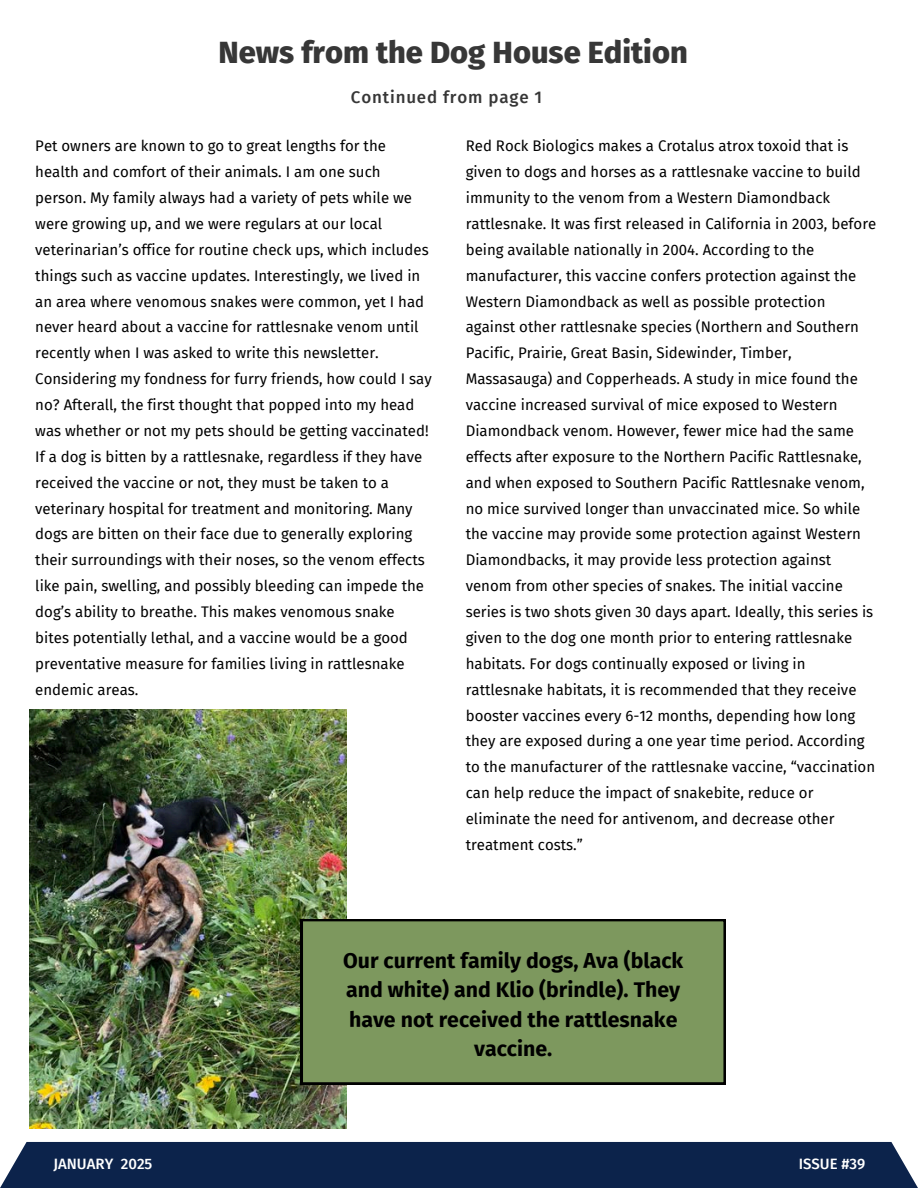
<style>
.page{position:relative;width:918px;height:1188px;background:#fff}
.page>*{position:absolute;margin:0;border:0;box-sizing:border-box;transform-origin:0 0}
.t1{font:800 30.9px "Fira Sans";color:#373737}
.t2{font:700 21.3px/29.5px "Fira Sans";color:#000;text-align:center}
.t3{font:500 16.95px "Fira Sans";letter-spacing:.05em;color:#373737}
.t4{font:15px/25.8px "Fira Sans";color:#000}
.t5{font:500 15px "Fira Sans";color:#fff}
</style>
<div class="page">
<div style="left:0;top:1142px;width:918px;height:46px;background:#0c234b"></div>
<img style="left:29px;top:709px;width:317px;height:420px">
<div style="left:301px;top:919px;width:425px;height:165px;background:#7d985e"></div>
<p class="t1" style="left:218px;top:34px;width:471px">News from the Dog House Edition</p>
<p class="t3" style="left:351px;top:87px;width:193px">Continued from page 1</p>
<p class="t4" style="left:35px;top:133px;width:398px">Pet owners are known to go to great lengths for the health and comfort of their animals. I am one such person. My family always had a variety of pets while we were growing up, and we were regulars at our local veterinarian’s office for routine check ups, which includes things such as vaccine updates. Interestingly, we lived in an area where venomous snakes were common, yet I had never heard about a vaccine for rattlesnake venom until recently when I was asked to write this newsletter.<br>Considering my fondness for furry friends, how could I say no? Afterall, the first thought that popped into my head was whether or not my pets should be getting vaccinated!<br>If a dog is bitten by a rattlesnake, regardless if they have received the vaccine or not, they must be taken to a veterinary hospital for treatment and monitoring. Many dogs are bitten on their face due to generally exploring their surroundings with their noses, so the venom effects like pain, swelling, and possibly bleeding can impede the dog’s ability to breathe. This makes venomous snake bites potentially lethal, and a vaccine would be a good preventative measure for families living in rattlesnake endemic areas.</p>
<h2 class="t4" style="left:466px;top:133px;width:412px">Red Rock Biologics makes a Crotalus atrox toxoid that is given to dogs and horses as a rattlesnake vaccine to build immunity to the venom from a Western Diamondback rattlesnake. It was first released in California in 2003, before being available nationally in 2004. According to the manufacturer, this vaccine confers protection against the Western Diamondback as well as possible protection against other rattlesnake species (Northern and Southern Pacific, Prairie, Great Basin, Sidewinder, Timber, Massasauga) and Copperheads. A study in mice found the vaccine increased survival of mice exposed to Western Diamondback venom. However, fewer mice had the same effects after exposure to the Northern Pacific Rattlesnake, and when exposed to Southern Pacific Rattlesnake venom, no mice survived longer than unvaccinated mice. So while the vaccine may provide some protection against Western Diamondbacks, it may provide less protection against venom from other species of snakes. The initial vaccine series is two shots given 30 days apart. Ideally, this series is given to the dog one month prior to entering rattlesnake habitats. For dogs continually exposed or living in rattlesnake habitats, it is recommended that they receive booster vaccines every 6-12 months, depending how long they are exposed during a one year time period. According to the manufacturer of the rattlesnake vaccine, “vaccination can help reduce the impact of snakebite, reduce or eliminate the need for antivenom, and decrease other treatment costs.”</h2>
<h4 class="t2" style="left:343px;top:946px;width:342px">Our current family dogs, Ava (black and white) and Klio (brindle). They have not received the rattlesnake vaccine.</h4>
<h1 class="t5" style="left:53px;top:1155px;width:100px">JANUARY 2025</h1>
<h3 class="t5" style="left:799px;top:1155px;width:68px">ISSUE #39</h3>
</div>
